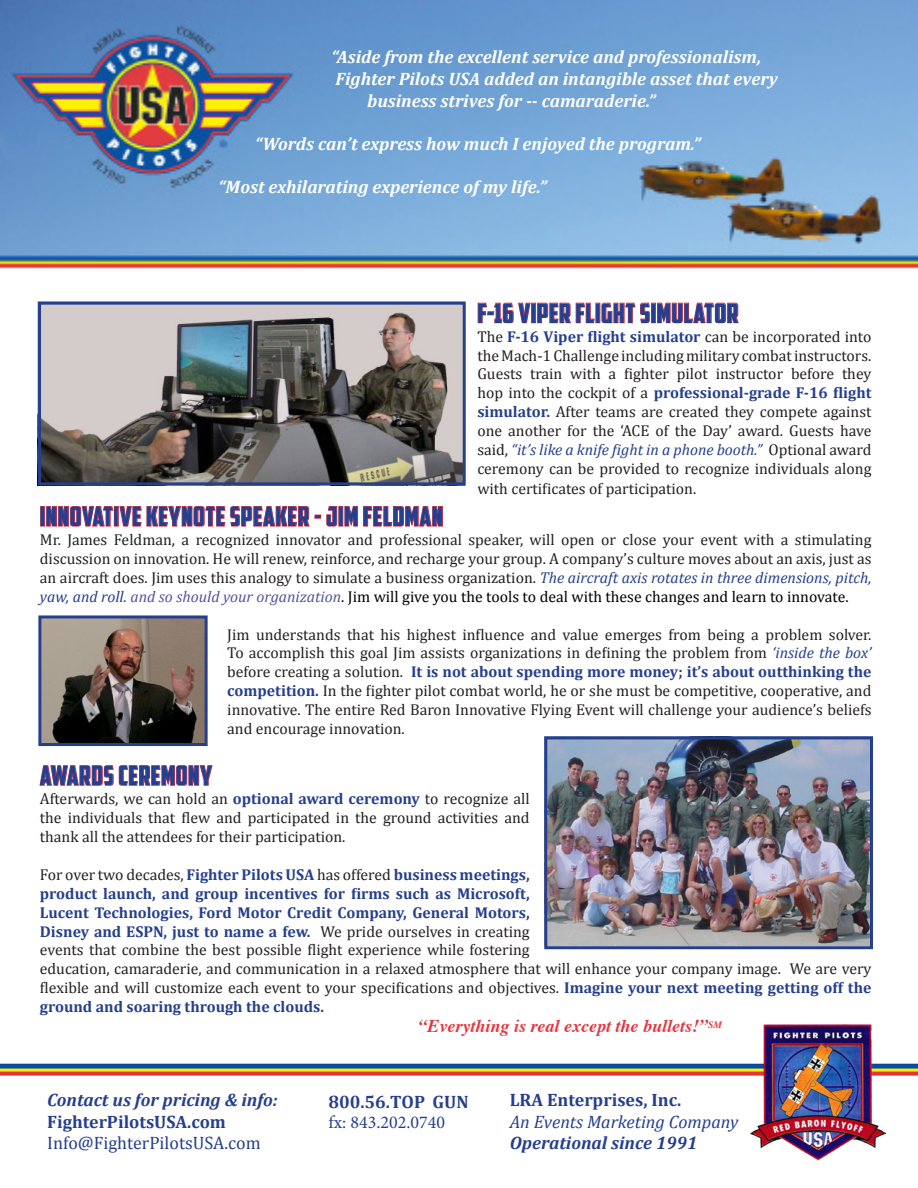
<style>
.page{position:relative;width:918px;height:1188px;background:#fff}
.page>*{position:absolute;margin:0;border:0;box-sizing:border-box;transform-origin:0 0}
.t1{font:27px "American Captain";letter-spacing:.02em;color:#253f8e}
.t2{font:italic 700 18px "Cambria";color:#fff}
.t3{font:700 18px "Cambria";color:#253f8e}
.t4{font:italic 700 18px "Cambria";color:#253f8e}
.t5{font:italic 700 18px "Times";color:#e4343f}
.t6{font:18px "Cambria";color:#253f8e}
.t7{font:italic 18px "Cambria";color:#253f8e}
.t8{font:18px "Minion Pro";color:#253f8e}
.t9{font:15.75px/18.9px "Cambria";color:#231f20;text-align:justify}
.s1{font-weight:700;color:#253f8e}
.s2{font-style:italic;color:#253f8e}
.s3{font-style:italic;color:#5452a0}
.s4{color:#000}
</style>
<div class="page">
<img style="left:0;top:1063px;width:918px;height:13px">
<img style="left:751px;top:1024px;width:135px;height:136px">
<img style="left:0;top:0;width:918px;height:329px">
<svg style="left:477px;top:302px;width:54px;height:22px"></svg>
<div style="left:531px;top:303px;width:5px;height:20px;border:1px solid #e4343f"></div>
<svg style="left:537px;top:302px;width:58px;height:21px"></svg>
<svg style="left:601px;top:302px;width:49px;height:22px"></svg>
<div style="left:651px;top:303px;width:5px;height:20px;border:1px solid #e4343f"></div>
<svg style="left:657px;top:302px;width:82px;height:22px"></svg>
<div style="left:40px;top:506px;width:5px;height:21px;border:1px solid #e4343f"></div>
<svg style="left:46px;top:506px;width:292px;height:21px"></svg>
<svg style="left:344px;top:506px;width:99px;height:21px"></svg>
<svg style="left:39px;top:765px;width:174px;height:21px"></svg>
<img style="left:42px;top:306px;width:420px;height:175px">
<img style="left:548px;top:740px;width:321px;height:205px">
<img style="left:42px;top:619px;width:162px;height:123px">
<div style="left:38px;top:615px;width:170px;height:131px;border:3px solid #253f8e"></div>
<div style="left:544px;top:736px;width:329px;height:213px;border:3px solid #253f8e"></div>
<div style="left:38px;top:302px;width:428px;height:183px;border:3px solid #253f8e"></div>
<p class="t2" style="left:332px;top:45px;width:431px">“Aside from the excellent service and professionalism,</p>
<p class="t2" style="left:335px;top:66px;width:444px">Fighter Pilots USA added an intangible asset that every</p>
<p class="t2" style="left:367px;top:88px;width:290px">business strives for -- camaraderie.”</p>
<p class="t2" style="left:255px;top:131px;width:447px">“Words can’t express how much I enjoyed the program.”</p>
<p class="t2" style="left:218px;top:174px;width:330px">“Most exhilarating experience of my life.”</p>
<p class="t1" style="left:477px;top:297px;width:263px">F-16 VIPER FLIGHT SIMULATOR</p>
<p class="t9" style="left:477px;top:327px;width:396px">The <span class="s1">F-16 Viper flight simulator</span> can be incorporated into the Mach-1 Challenge including military combat instructors.<br>Guests train with a fighter pilot instructor before they hop into the cockpit of a <span class="s1">professional-grade F-16 flight simulator.</span> After teams are created they compete against one another for the ‘ACE of the Day’ award. Guests have said, <span class="s2">“it’s like a knife fight in a phone booth.”</span> Optional award ceremony can be provided to recognize individuals along with certificates of participation.</p>
<p class="t1" style="left:40px;top:500px;width:405px">INNOVATIVE KEYNOTE SPEAKER - JIM FELDMAN</p>
<p class="t9" style="left:40px;top:530px;width:833px">Mr. James Feldman, a recognized innovator and professional speaker, will open or close your event with a stimulating discussion on innovation. He will renew, reinforce, and recharge your group. A company’s culture moves about an axis, just as an aircraft does. Jim uses this analogy to simulate a business organization. <span class="s2">The aircraft axis rotates in three dimensions, pitch, yaw, and roll.</span> <span class="s3">and so should your organization</span><span class="s4">. Jim will give you the tools to deal with these changes and learn to innovate.</span></p>
<p class="t9" style="left:227px;top:625px;width:646px">Jim understands that his highest influence and value emerges from being a problem solver.<br>To accomplish this goal Jim assists organizations in defining the problem from <span class="s2">‘inside the box’ </span>before creating a solution. <span class="s1">It is not about spending more money; it’s about outthinking the competition.</span> In the fighter pilot combat world, he or she must be competitive, cooperative, and innovative. The entire Red Baron Innovative Flying Event will challenge your audience’s beliefs and encourage innovation.</p>
<p class="t1" style="left:40px;top:759px;width:174px">AWARDS CEREMONY</p>
<p class="t9" style="left:40px;top:789px;width:491px">Afterwards, we can hold an <span class="s1">optional award ceremony</span> to recognize all the individuals that flew and participated in the ground activities and thank all the attendees for their participation.</p>
<p class="t9" style="left:40px;top:865px;width:833px;text-align:left">For over two decades, <span class="s1">Fighter Pilots USA</span> has offered <span class="s1">business meetings,<br>product launch, and group incentives for firms such as Microsoft,<br>Lucent Technologies, Ford Motor Credit Company, General Motors,<br>Disney and ESPN, just to name a few.</span> We pride ourselves in creating<br>events that combine the best possible flight experience while fostering<br>education, camaraderie, and communication in a relaxed atmosphere that will enhance your company image. We are very flexible and will customize each event to your specifications and objectives. <span class="s1">Imagine your next meeting getting off the ground and soaring through the clouds.</span></p>
<p class="t4" style="left:47px;top:1087px;width:232px">Contact us for pricing &amp; info:</p>
<p class="t3" style="left:47px;top:1109px;width:180px">FighterPilotsUSA.com</p>
<p class="t6" style="left:47px;top:1133px;width:215px">Info@FighterPilotsUSA.com</p>
<p class="t5" style="left:419px;top:1015px;width:305px">“Everything is real except the bullets!”<sup>SM</sup></p>
<p class="t3" style="left:328px;top:1089px;width:142px">800.56.TOP GUN</p>
<p class="t8" style="left:328px;top:1111px;width:118px">fx: 843.202.0740</p>
<p class="t3" style="left:510px;top:1087px;width:173px">LRA Enterprises, Inc.</p>
<p class="t7" style="left:510px;top:1109px;width:230px">An Events Marketing Company</p>
<p class="t4" style="left:510px;top:1131px;width:189px">Operational since 1991</p>
</div>
